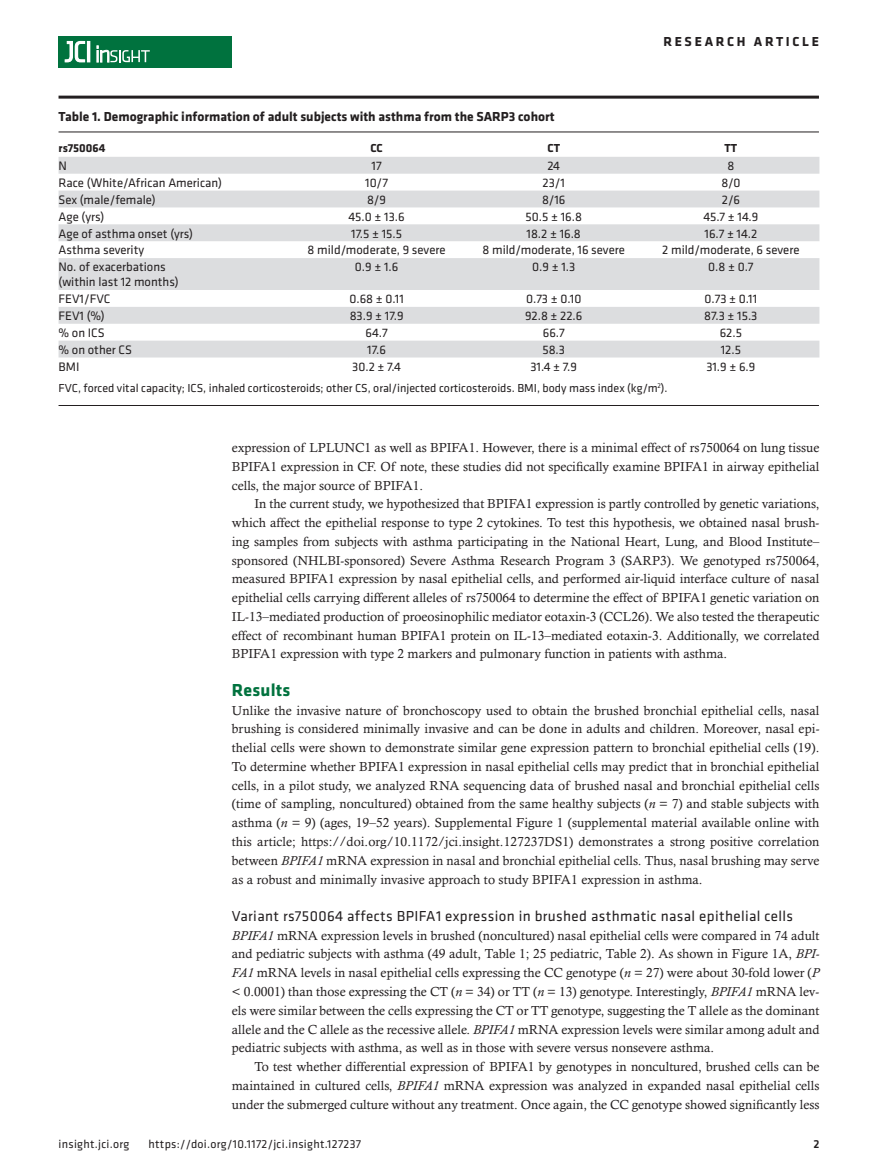
<style>
.page{position:relative;width:878px;height:1175px;background:#fff}
.page>*{position:absolute;margin:0;border:0;box-sizing:border-box;transform-origin:0 0}
.t1{font:700 18px "Klavika";letter-spacing:.01em;color:#00723e}
.t2{font:15px "Klavika Basic";letter-spacing:.025em;color:#231f20}
.t3{font:700 13.5px "Klavika Basic";color:#231f20}
.t4{font:700 13.5px "Klavika Basic";letter-spacing:.2em;color:#231f20}
.t5{font:13.2px/18.8px "Calisto MT Std";color:#231f20;text-align:justify}
.t6{font:12.75px/15px "Klavika";color:#231f20}
.t7{font:12px "Klavika Basic";color:#231f20}
.t8{font:12px "Klavika Basic";letter-spacing:.025em;color:#231f20}
.t9{font:700 12px "Klavika";color:#231f20}
.t10{font:500 12px "Klavika Basic";color:#231f20}
.s1{font-style:italic}
</style>
<div class="page">
<div style="left:59px;top:36px;width:173px;height:31px;background:#00723e"></div>
<hr style="left:87px;top:41px;width:3px;height:21px;background:#fff">
<svg style="left:64px;top:41px;width:21px;height:22px"></svg>
<svg style="left:97px;top:46px;width:53px;height:16px"></svg>
<hr style="left:59px;top:96px;width:760px;height:3px;background:#231f20">
<hr style="left:59px;top:132px;width:760px;height:1px;background:#231f20">
<hr style="left:59px;top:405px;width:760px;height:1px;background:#231f20">
<svg style="left:59px;top:157px;width:760px;height:200px;fill:#dcdddf"></svg>
<p class="t4" style="left:663px;top:32px;width:157px">RESEARCH ARTICLE</p>
<p class="t3" style="left:59px;top:107px;width:498px">Table 1. Demographic information of adult subjects with asthma from the SARP3 cohort</p>
<p class="t9" style="left:59px;top:139px;width:48px">rs750064</p>
<p class="t9" style="left:370px;top:139px;width:14px">CC</p>
<p class="t9" style="left:547px;top:139px;width:14px">CT</p>
<p class="t9" style="left:724px;top:139px;width:14px">TT</p>
<p class="t6" style="left:59px;top:158px;width:10px">N</p>
<p class="t6" style="left:371px;top:158px;width:12px">17</p>
<p class="t6" style="left:547px;top:158px;width:14px">24</p>
<p class="t6" style="left:727px;top:158px;width:8px">8</p>
<p class="t6" style="left:59px;top:175px;width:165px">Race (White/African American)</p>
<p class="t6" style="left:365px;top:175px;width:24px">10/7</p>
<p class="t6" style="left:542px;top:175px;width:24px">23/1</p>
<p class="t6" style="left:721px;top:175px;width:21px">8/0</p>
<p class="t6" style="left:59px;top:192px;width:99px">Sex (male/female)</p>
<p class="t6" style="left:367px;top:192px;width:20px">8/9</p>
<p class="t6" style="left:542px;top:192px;width:25px">8/16</p>
<p class="t6" style="left:721px;top:192px;width:20px">2/6</p>
<p class="t6" style="left:59px;top:208px;width:47px">Age (yrs)</p>
<p class="t6" style="left:348px;top:208px;width:58px">45.0 ± 13.6</p>
<p class="t6" style="left:525px;top:208px;width:58px">50.5 ± 16.8</p>
<p class="t6" style="left:703px;top:208px;width:57px">45.7 ± 14.9</p>
<p class="t6" style="left:59px;top:225px;width:136px">Age of asthma onset (yrs)</p>
<p class="t6" style="left:351px;top:225px;width:53px">17.5 ± 15.5</p>
<p class="t6" style="left:526px;top:225px;width:56px">18.2 ± 16.8</p>
<p class="t6" style="left:704px;top:225px;width:54px">16.7 ± 14.2</p>
<p class="t6" style="left:59px;top:242px;width:87px">Asthma severity</p>
<p class="t6" style="left:307px;top:242px;width:139px">8 mild/moderate, 9 severe</p>
<p class="t6" style="left:482px;top:242px;width:144px">8 mild/moderate, 16 severe</p>
<p class="t6" style="left:662px;top:242px;width:139px">2 mild/moderate, 6 severe</p>
<p class="t6" style="left:59px;top:259px;width:122px">No. of exacerbations (within last 12 months)</p>
<p class="t6" style="left:355px;top:259px;width:45px">0.9 ± 1.6</p>
<p class="t6" style="left:532px;top:259px;width:45px">0.9 ± 1.3</p>
<p class="t6" style="left:708px;top:259px;width:47px">0.8 ± 0.7</p>
<p class="t6" style="left:59px;top:291px;width:53px">FEV1/FVC</p>
<p class="t6" style="left:349px;top:291px;width:56px">0.68 ± 0.11</p>
<p class="t6" style="left:526px;top:291px;width:57px">0.73 ± 0.10</p>
<p class="t6" style="left:704px;top:291px;width:54px">0.73 ± 0.11</p>
<p class="t6" style="left:59px;top:308px;width:48px">FEV1 (%)</p>
<p class="t6" style="left:349px;top:308px;width:55px">83.9 ± 17.9</p>
<p class="t6" style="left:525px;top:308px;width:59px">92.8 ± 22.6</p>
<p class="t6" style="left:704px;top:308px;width:55px">87.3 ± 15.3</p>
<p class="t6" style="left:59px;top:325px;width:48px">% on ICS</p>
<p class="t6" style="left:365px;top:325px;width:23px">64.7</p>
<p class="t6" style="left:543px;top:325px;width:23px">66.7</p>
<p class="t6" style="left:719px;top:325px;width:24px">62.5</p>
<p class="t6" style="left:59px;top:342px;width:75px">% on other CS</p>
<p class="t6" style="left:367px;top:342px;width:20px">17.6</p>
<p class="t6" style="left:542px;top:342px;width:24px">58.3</p>
<p class="t6" style="left:720px;top:342px;width:22px">12.5</p>
<p class="t6" style="left:59px;top:359px;width:22px">BMI</p>
<p class="t6" style="left:352px;top:359px;width:50px">30.2 ± 7.4</p>
<p class="t6" style="left:530px;top:359px;width:48px">31.4 ± 7.9</p>
<p class="t6" style="left:706px;top:359px;width:50px">31.9 ± 6.9</p>
<p class="t7" style="left:59px;top:380px;width:610px">FVC, forced vital capacity; ICS, inhaled corticosteroids; other CS, oral/injected corticosteroids. BMI, body mass index (kg/m<sup>2</sup>).</p>
<p class="t5" style="left:232px;top:438px;width:589px">expression of LPLUNC1 as well as BPIFA1. However, there is a minimal effect of rs750064 on lung tissue BPIFA1 expression in CF. Of note, these studies did not specifically examine BPIFA1 in airway epithelial cells, the major source of BPIFA1.</p>
<p class="t5" style="left:232px;top:494px;width:589px;text-indent:22px">In the current study, we hypothesized that BPIFA1 expression is partly controlled by genetic variations, which affect the epithelial response to type 2 cytokines. To test this hypothesis, we obtained nasal brush&shy;ing samples from subjects with asthma participating in the National Heart, Lung, and Blood Institute– sponsored (NHLBI-sponsored) Severe Asthma Research Program 3 (SARP3). We genotyped rs750064, measured BPIFA1 expression by nasal epithelial cells, and performed air-liquid interface culture of nasal epithelial cells carrying different alleles of rs750064 to determine the effect of BPIFA1 genetic variation on IL-13–mediated production of proeosinophilic mediator eotaxin-3 (CCL26). We also tested the therapeutic effect of recombinant human BPIFA1 protein on IL-13–mediated eotaxin-3. Additionally, we correlated BPIFA1 expression with type 2 markers and pulmonary function in patients with asthma.</p>
<h1 class="t1" style="left:232px;top:677px;width:60px">Results</h1>
<p class="t5" style="left:232px;top:700px;width:589px">Unlike the invasive nature of bronchoscopy used to obtain the brushed bronchial epithelial cells, nasal brushing is considered minimally invasive and can be done in adults and children. Moreover, nasal epi&shy;thelial cells were shown to demonstrate similar gene expression pattern to bronchial epithelial cells (19).<br>To determine whether BPIFA1 expression in nasal epithelial cells may predict that in bronchial epithelial cells, in a pilot study, we analyzed RNA sequencing data of brushed nasal and bronchial epithelial cells (time of sampling, noncultured) obtained from the same healthy subjects (<span class="s1">n</span> = 7) and stable subjects with asthma (<span class="s1">n</span> = 9) (ages, 19–52 years). Supplemental Figure 1 (supplemental material available online with this article; https://doi.org/10.1172/jci.insight.127237DS1) demonstrates a strong positive correlation between <span class="s1">BPIFA1</span> mRNA expression in nasal and bronchial epithelial cells. Thus, nasal brushing may serve as a robust and minimally invasive approach to study BPIFA1 expression in asthma.</p>
<p class="t2" style="left:232px;top:906px;width:563px">Variant rs750064 affects BPIFA1 expression in brushed asthmatic nasal epithelial cells</p>
<p class="t5" style="left:232px;top:925px;width:589px"><span class="s1">BPIFA1</span> mRNA expression levels in brushed (noncultured) nasal epithelial cells were compared in 74 adult and pediatric subjects with asthma (49 adult, Table 1; 25 pediatric, Table 2). As shown in Figure 1A, <span class="s1">BPI-FA1</span> mRNA levels in nasal epithelial cells expressing the CC genotype (<span class="s1">n</span> = 27) were about 30-fold lower (<span class="s1">P </span>&lt; 0.0001) than those expressing the CT (<span class="s1">n</span> = 34) or TT (<span class="s1">n</span> = 13) genotype. Interestingly, <span class="s1">BPIFA1</span> mRNA lev&shy;els were similar between the cells expressing the CT or TT genotype, suggesting the T allele as the dominant allele and the C allele as the recessive allele. <span class="s1">BPIFA1</span> mRNA expression levels were similar among adult and pediatric subjects with asthma, as well as in those with severe versus nonsevere asthma.</p>
<p class="t5" style="left:232px;top:1057px;width:589px;text-indent:22px">To test whether differential expression of BPIFA1 by genotypes in noncultured, brushed cells can be maintained in cultured cells, <span class="s1">BPIFA1</span> mRNA expression was analyzed in expanded nasal epithelial cells under the submerged culture without any treatment. Once again, the CC genotype showed significantly less</p>
<p class="t8" style="left:58px;top:1135px;width:72px">insight.jci.org</p>
<p class="t8" style="left:148px;top:1135px;width:214px">https://doi.org/10.1172/jci.insight.127237</p>
<p class="t10" style="left:813px;top:1135px;width:8px">2</p>
</div>
